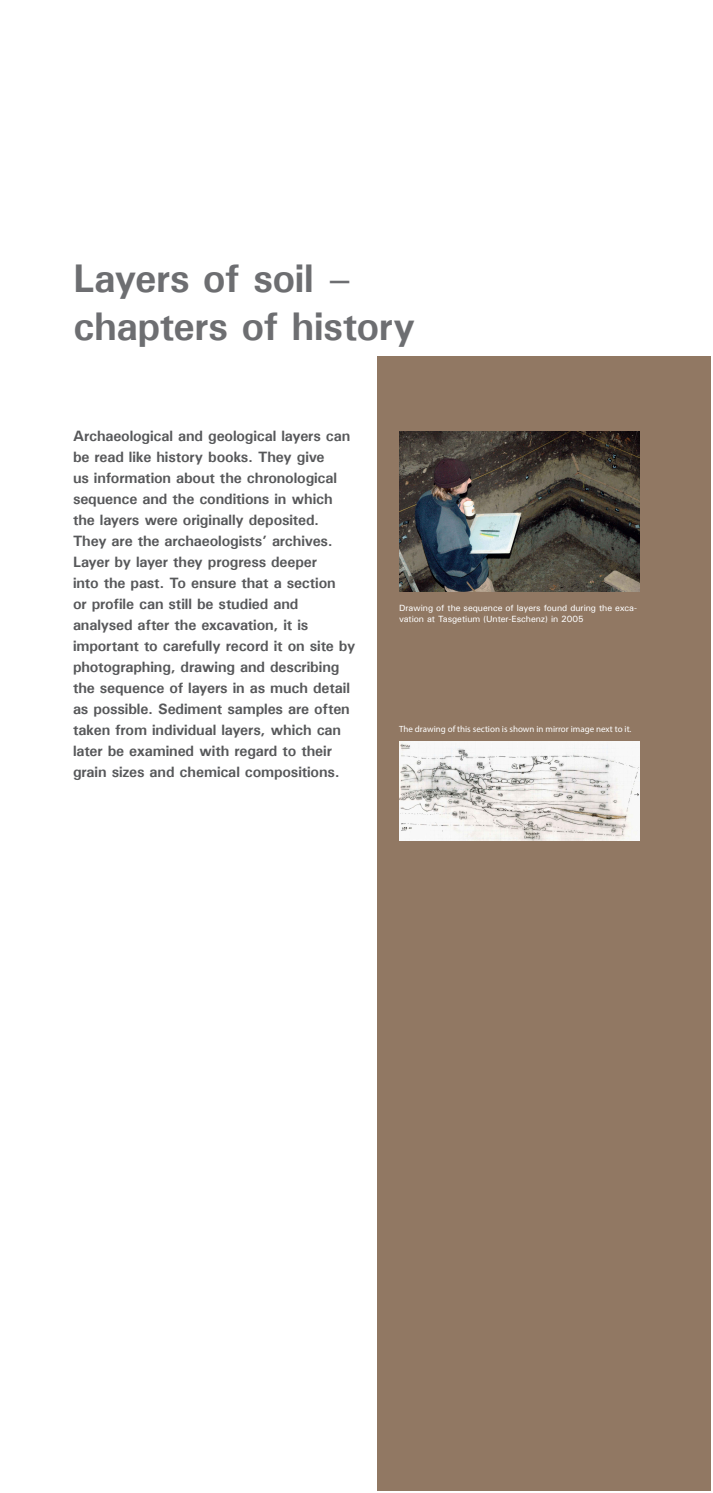
<style>
.page{position:relative;width:713px;height:1493px;background:#fff}
.page>*{position:absolute;margin:0;border:0;box-sizing:border-box;transform-origin:0 0}
.t1{font:700 40px/48px "Univers";letter-spacing:-.015em;color:#6d6e71}
.t2{font:700 15px/21px "Univers";letter-spacing:-.01em;color:#57585a}
.t3{font:9px/10.8px "Univers";letter-spacing:-.005em;color:#fff}
.t4{font:9px "Myriad Pro";color:#fff}
</style>
<div class="page">
<div style="left:378px;top:357px;width:333px;height:1133px;background:#917863"></div>
<img style="left:399px;top:431px;width:241px;height:160px">
<img style="left:399px;top:741px;width:241px;height:99px">
<h1 class="t1" style="left:73px;top:254px;width:344px">Layers of soil – chapters of history</h1>
<p class="t2" style="left:73px;top:425px;width:284px">Archaeological and geological layers can be read like history books. They give<br>us information about the chronological sequence and the conditions in which the layers were originally deposited.<br>They are the archaeologists’ archives.<br>Layer by layer they progress deeper<br>into the past. To ensure that a section<br>or profile can still be studied and analysed after the excavation, it is important to carefully record it on site by photographing, drawing and describing the sequence of layers in as much detail as possible. Sediment samples are often taken from individual layers, which can later be examined with regard to their grain sizes and chemical compositions.</p>
<p class="t3" style="left:399px;top:602px;width:240px">Drawing of the sequence of layers found during the exca&shy;vation at Tasgetium (Unter-Eschenz) in 2005</p>
<p class="t4" style="left:399px;top:723px;width:234px">The drawing of this section is shown in mirror image next to it.</p>
</div>
